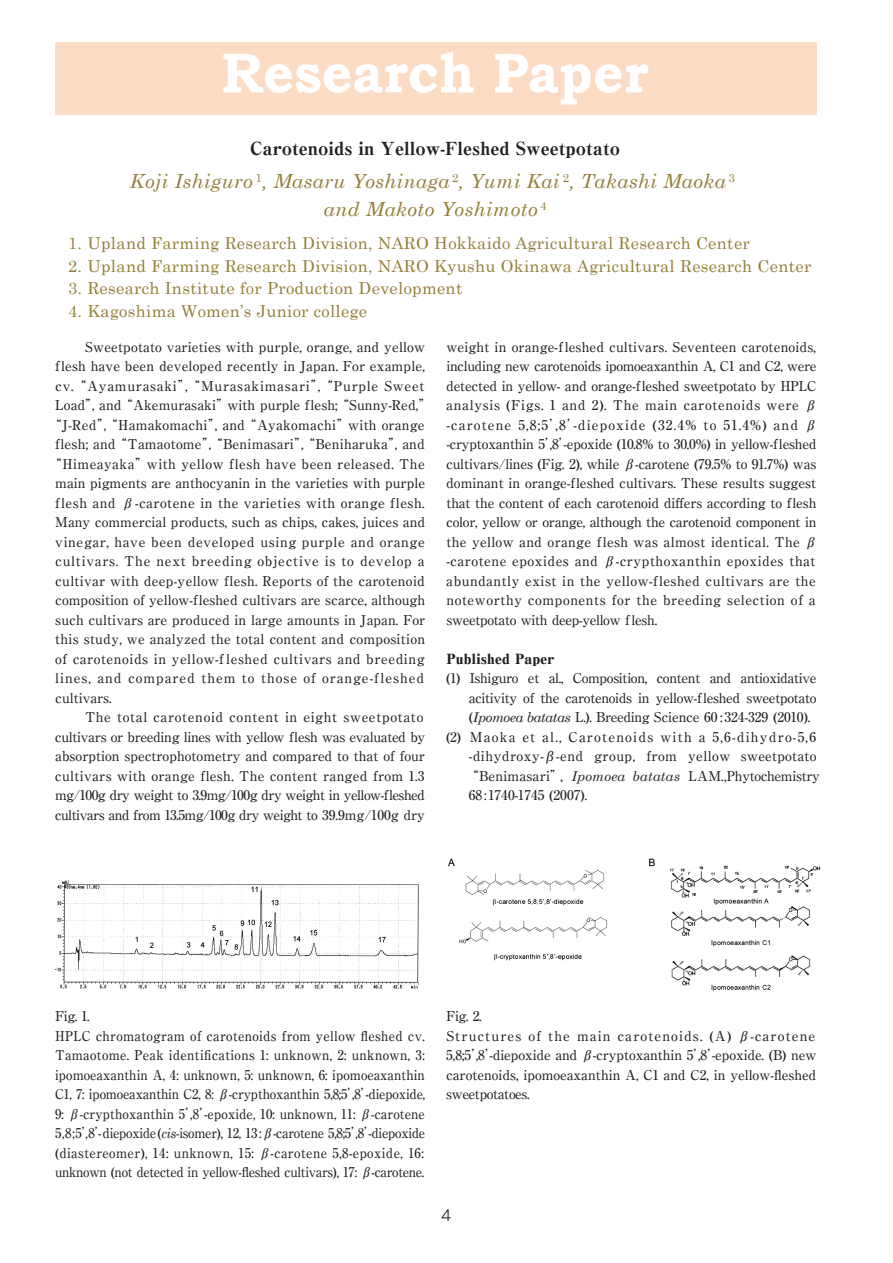
<style>
.page{position:relative;width:893px;height:1263px;background:#fff}
.page>*{position:absolute;margin:0;border:0;box-sizing:border-box;transform-origin:0 0}
.t1{font:italic 19.5px/28.5px "Century Schoolbook";letter-spacing:.02em;color:#937f3a;text-align:center}
.t2{font:800 18px "Ryumin Pro";color:#231f20}
.t3{font:16.5px "Century Schoolbook";letter-spacing:.02em;color:#937f3a}
.t4{font:15px "Rodin Pro M";color:#231f20}
.t5{font:500 13.5px/19.5px "Ryumin Pro";letter-spacing:.01em;color:#231f20}
.t6{font:500 13.5px "Ryumin Pro";letter-spacing:-.025em;color:#231f20}
.t7{font:500 13.5px "Ryumin Pro";letter-spacing:-.015em;color:#231f20}
.t8{font:500 13.5px "Ryumin Pro";letter-spacing:.055em;color:#231f20}
.t9{font:500 13.5px "Ryumin Pro";letter-spacing:.035em;color:#231f20}
.t10{font:500 13.5px "Ryumin Pro";letter-spacing:-.04em;color:#231f20}
.t11{font:500 13.5px "Ryumin Pro";letter-spacing:-.035em;color:#231f20}
.t12{font:500 13.5px "Ryumin Pro";letter-spacing:.04em;color:#231f20}
.t13{font:500 13.5px "Ryumin Pro";letter-spacing:.03em;color:#231f20}
.t14{font:500 13.5px "Ryumin Pro";letter-spacing:.045em;color:#231f20}
.t15{font:500 13.5px "Ryumin Pro";letter-spacing:.09em;color:#231f20}
.t16{font:500 13.5px "Ryumin Pro";letter-spacing:.07em;color:#231f20}
.t17{font:500 13.5px "Ryumin Pro";letter-spacing:.05em;color:#231f20}
.t18{font:900 13.5px "Ryumin Pro";letter-spacing:.02em;color:#231f20}
.s1{font-family:"Century Schoolbook";font-weight:400;font-style:italic}
.s2{font-family:"Koz Min Pr 6 N"}
</style>
<div class="page">
<div style="left:55px;top:42px;width:761px;height:72px;background:#fddcc5"></div>
<svg style="left:223px;top:52px;width:426px;height:53px"></svg>
<img style="left:54px;top:880px;width:365px;height:109px">
<img style="left:448px;top:858px;width:373px;height:133px">
<h2 class="t2" style="left:250px;top:134px;width:371px">Carotenoids in Yellow-Fleshed Sweetpotato</h2>
<h1 class="t1" style="left:130px;top:166px;width:606px">Koji Ishiguro <sup>1</sup>, Masaru Yoshinaga <sup>2</sup>, Yumi Kai <sup>2</sup>, Takashi Maoka <sup>3 </sup>and Makoto Yoshimoto <sup>4</sup></h1>
<p class="t3" style="left:68px;top:233px;width:683px">1. Upland Farming Research Division, NARO Hokkaido Agricultural Research Center</p>
<p class="t3" style="left:68px;top:255px;width:745px">2. Upland Farming Research Division, NARO Kyushu Okinawa Agricultural Research Center</p>
<p class="t3" style="left:68px;top:278px;width:396px">3. Research Institute for Production Development</p>
<p class="t3" style="left:68px;top:300px;width:301px">4. Kagoshima Women’s Junior college</p>
<p class="t5" style="left:85px;top:336px;width:341px">Sweetpotato varieties with purple, orange, and yellow</p>
<p class="t5" style="left:55px;top:355px;width:371px">flesh have been developed recently in Japan. For example,</p>
<p class="t8" style="left:55px;top:375px;width:371px">cv. “Ayamurasaki”, “Murasakimasari”, “Purple Sweet</p>
<p class="t5" style="left:55px;top:394px;width:378px">Load”, and “Akemurasaki”with purple flesh; “Sunny-Red,”</p>
<p class="t5" style="left:49px;top:414px;width:378px">“J-Red”, “Hamakomachi”, and “Ayakomachi”with orange</p>
<p class="t5" style="left:55px;top:433px;width:371px">flesh; and “Tamaotome”, “Benimasari”, “Beniharuka”, and</p>
<p class="t13" style="left:49px;top:453px;width:378px">“Himeayaka”with yellow flesh have been released. The</p>
<p class="t5" style="left:55px;top:472px;width:371px">main pigments are anthocyanin in the varieties with purple</p>
<p class="t9" style="left:55px;top:492px;width:371px">flesh and β-carotene in the varieties with orange flesh.</p>
<p class="t5" style="left:55px;top:511px;width:371px">Many commercial products, such as chips, cakes, juices and</p>
<p class="t14" style="left:55px;top:531px;width:371px">vinegar, have been developed using purple and orange</p>
<p class="t8" style="left:55px;top:550px;width:371px">cultivars. The next breeding objective is to develop a</p>
<p class="t5" style="left:55px;top:570px;width:371px">cultivar with deep-yellow flesh. Reports of the carotenoid</p>
<p class="t5" style="left:55px;top:589px;width:371px">composition of yellow-fleshed cultivars are scarce, although</p>
<p class="t5" style="left:55px;top:609px;width:371px">such cultivars are produced in large amounts in Japan. For</p>
<p class="t5" style="left:55px;top:628px;width:371px">this study, we analyzed the total content and composition</p>
<p class="t12" style="left:55px;top:648px;width:371px">of carotenoids in yellow-f leshed cultivars and breeding</p>
<p class="t16" style="left:55px;top:667px;width:370px">lines, and compared them to those of orange-fleshed</p>
<p class="t5" style="left:55px;top:687px;width:58px">cultivars.</p>
<p class="t17" style="left:85px;top:706px;width:340px">The total carotenoid content in eight sweetpotato</p>
<p class="t6" style="left:55px;top:726px;width:372px">cultivars or breeding lines with yellow flesh was evaluated by</p>
<p class="t5" style="left:55px;top:745px;width:371px">absorption spectrophotometry and compared to that of four</p>
<p class="t5" style="left:55px;top:765px;width:371px">cultivars with orange flesh. The content ranged from 1.3</p>
<p class="t10" style="left:55px;top:784px;width:371px">mg/100g dry weight to 3.9mg/100g dry weight in yellow-fleshed</p>
<p class="t11" style="left:55px;top:804px;width:372px">cultivars and from 13.5mg/100g dry weight to 39.9mg/100g dry</p>
<p class="t5" style="left:446px;top:336px;width:373px">weight in orange-f leshed cultivars. Seventeen carotenoids, including new carotenoids ipomoeaxanthin A, C1 and C2, were detected in yellow- and orange-fleshed sweetpotato by HPLC analysis (Figs. 1 and 2). The main carotenoids were β -carotene 5,8;5’,8’-diepoxide (32.4% to 51.4%) and β -cryptoxanthin 5’,8’-epoxide (10.8% to 30.0%) in yellow-f leshed cultivars/lines (Fig. 2), while β-carotene (79.5% to 91.7%) was dominant in orange-f leshed cultivars. These results suggest that the content of each carotenoid differs according to f lesh color, yellow or orange, although the carotenoid component in the yellow and orange flesh was almost identical. The β -carotene epoxides and β-crypthoxanthin epoxides that abundantly exist in the yellow-f leshed cultivars are the noteworthy components for the breeding selection of a sweetpotato with deep-yellow f lesh.</p>
<p class="t18" style="left:446px;top:648px;width:109px">Published Paper</p>
<p class="t6" style="left:446px;top:667px;width:372px">(1) Ishiguro et al., Composition, content and antioxidative</p>
<p class="t6" style="left:469px;top:687px;width:349px">acitivity of the carotenoids in yellow-fleshed sweetpotato</p>
<p class="t7" style="left:469px;top:706px;width:343px">(<span class="s1">Ipomoea batatas</span> L.). Breeding Science 60 : 324-329 (2010).</p>
<p class="t15" style="left:446px;top:726px;width:371px">(2) Maoka et al., Carotenoids with a 5,6-dihydro-5,6</p>
<p class="t9" style="left:469px;top:745px;width:349px">-dihydroxy-<span class="s2">β</span>-end group, from yellow sweetpotato</p>
<p class="t7" style="left:466px;top:765px;width:356px">“Benimasari”, <span class="s1">Ipomoea batatas</span> LAM.,Phytochemistry</p>
<p class="t5" style="left:469px;top:784px;width:120px">68 :1740-1745 (2007).</p>
<p class="t5" style="left:55px;top:1005px;width:372px">Fig. 1.<br>HPLC chromatogram of carotenoids from yellow fleshed cv.<br>Tamaotome. Peak identifications 1: unknown, 2: unknown, 3: ipomoeaxanthin A, 4: unknown, 5: unknown, 6: ipomoeaxanthin C1, 7: ipomoeaxanthin C2, 8: β-crypthoxanthin 5,8;5’,8’-diepoxide, 9: β-crypthoxanthin 5’,8’-epoxide, 10: unknown, 11: β-carotene 5,8;5’,8’-diepoxide(<span class="s1">cis</span>-isomer), 12, 13:β-carotene 5,8;5’,8’-diepoxide (diastereomer), 14: unknown, 15: β-carotene 5,8-epoxide, 16: unknown (not detected in yellow-fleshed cultivars), 17: β-carotene.</p>
<p class="t5" style="left:446px;top:1005px;width:372px">Fig. 2.<br>Structures of the main carotenoids. (A) β-carotene 5,8;5’,8’-diepoxide and β-cryptoxanthin 5’,8’-epoxide. (B) new carotenoids, ipomoeaxanthin A, C1 and C2, in yellow-fleshed sweetpotatoes.</p>
<p class="t4" style="left:441px;top:1205px;width:12px">4</p>
</div>
